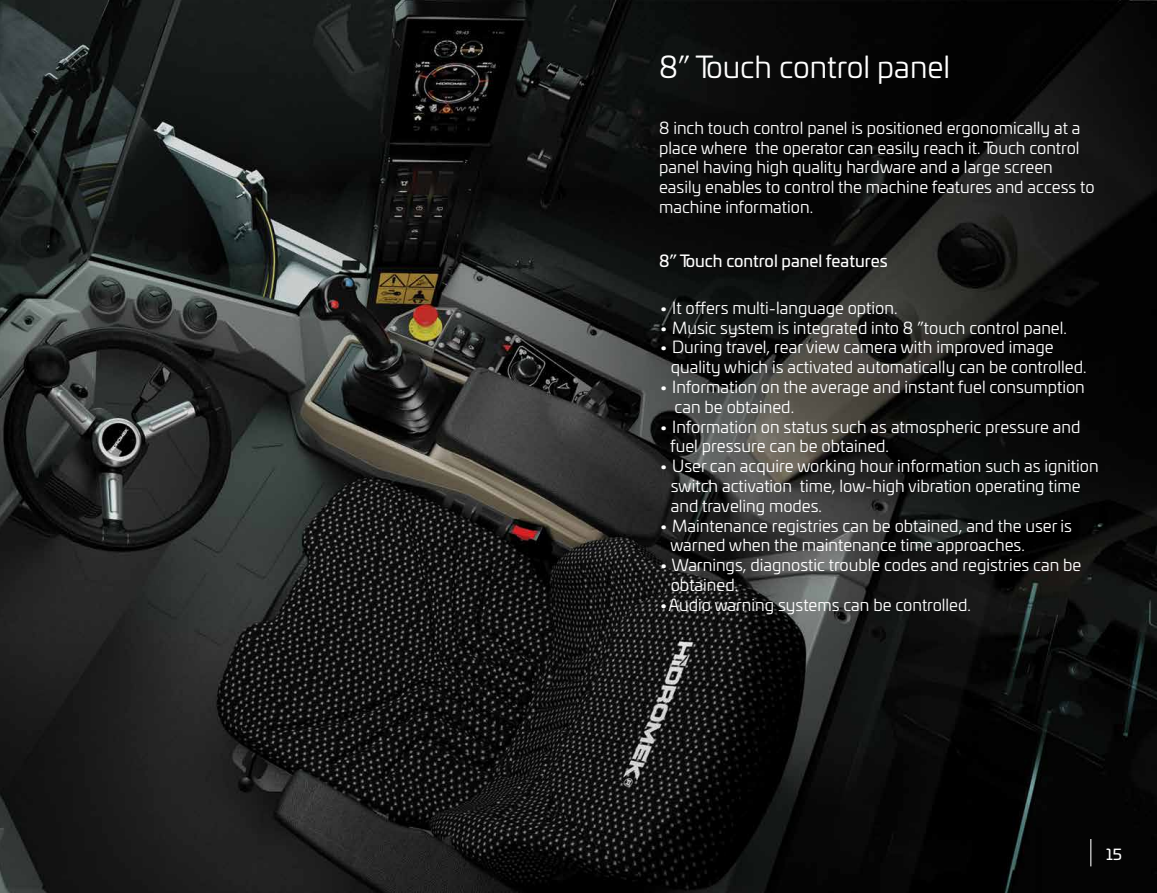
<style>
.page{position:relative;width:1157px;height:893px;background:#fff}
.page>*{position:absolute;margin:0;border:0;box-sizing:border-box;transform-origin:0 0}
.t1{font:30px "Univia Pro";color:#fff}
.t2{font:16.5px/19.8px "Univia Pro";color:#fff}
.t3{font:16.5px "Univia Pro";color:#fff}
.t4{font:15px "Univia Pro";color:#fff}
</style>
<div class="page">
<img style="left:0;top:0;width:1157px;height:893px">
<svg style="left:1090px;top:839px;width:1px;height:27px"></svg>
<h1 class="t1" style="left:659px;top:45px;width:292px">8” Touch control panel</h1>
<p class="t2" style="left:659px;top:117px;width:437px">8 inch touch control panel is positioned ergonomically at a place where the operator can easily reach it. Touch control panel having high quality hardware and a large screen easily enables to control the machine features and access to machine information.</p>
<p class="t3" style="left:659px;top:248px;width:230px">8” Touch control panel features</p>
<p class="t2" style="left:659px;top:297px;width:240px">• It offers multi-language option.</p>
<p class="t2" style="left:659px;top:317px;width:409px">• Music system is integrated into 8 ”touch control panel.</p>
<p class="t2" style="left:670px;top:337px;width:417px;text-indent:-12px">• During travel, rear view camera with improved image quality which is activated automatically can be controlled.</p>
<p class="t2" style="left:674px;top:376px;width:412px;text-indent:-16px">• Information on the average and instant fuel consumption can be obtained.</p>
<p class="t2" style="left:670px;top:416px;width:412px;text-indent:-11px">• Information on status such as atmospheric pressure and fuel pressure can be obtained.</p>
<p class="t2" style="left:670px;top:455px;width:429px;text-indent:-12px">• User can acquire working hour information such as ignition switch activation time, low-high vibration operating time and traveling modes.</p>
<p class="t2" style="left:670px;top:515px;width:403px;text-indent:-11px">• Maintenance registries can be obtained, and the user is warned when the maintenance time approaches.</p>
<p class="t2" style="left:670px;top:554px;width:412px;text-indent:-12px">• Warnings, diagnostic trouble codes and registries can be obtained.</p>
<p class="t2" style="left:659px;top:594px;width:313px">•Audio warning systems can be controlled.</p>
<p class="t4" style="left:1106px;top:843px;width:17px">15</p>
</div>
